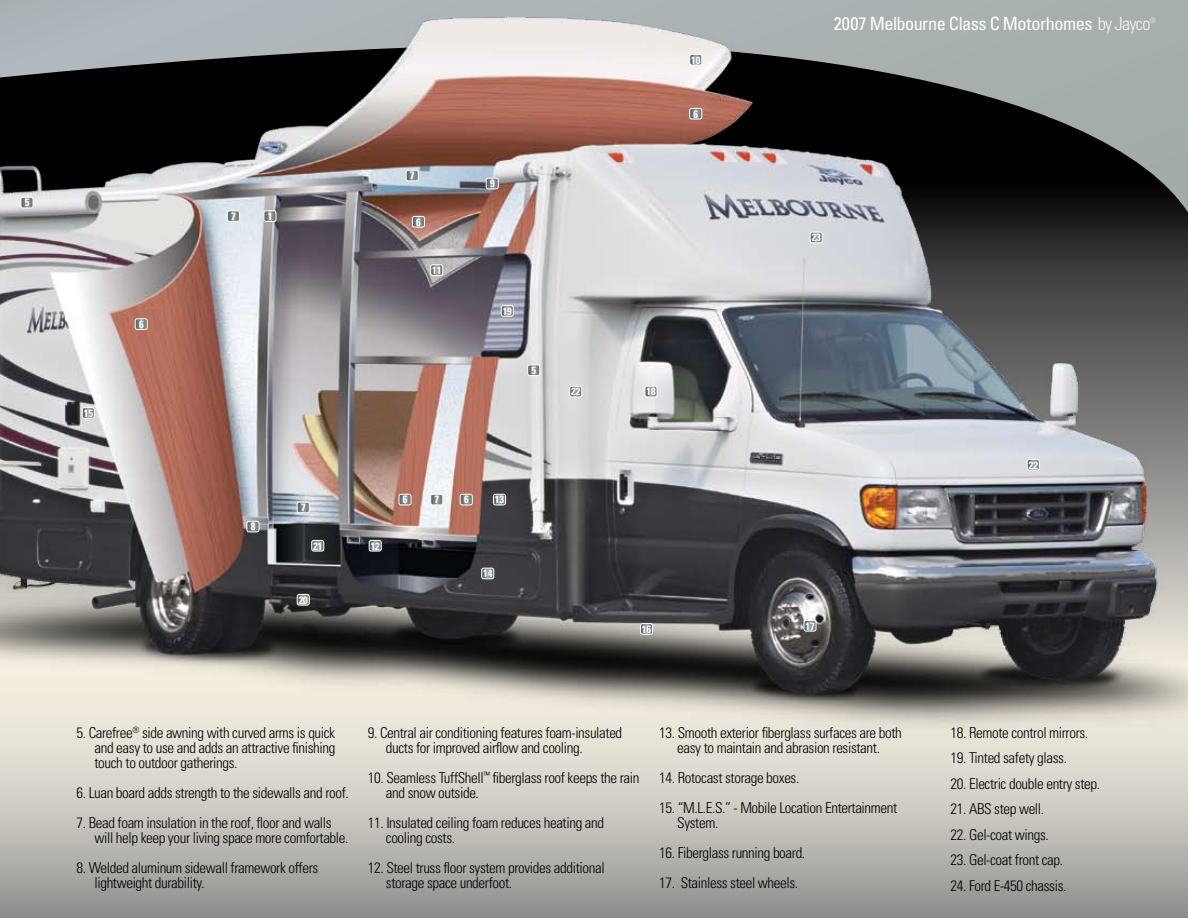
<style>
.page{position:relative;width:1188px;height:918px;background:#fff}
.page>*{position:absolute;margin:0;border:0;box-sizing:border-box;transform-origin:0 0}
.t1{font:condensed 18.15px "Univers";letter-spacing:-.025em;color:#fff}
.t2{font:300 condensed 15px/15px "Univers";letter-spacing:-.025em;color:#000}
.t3{font:700 condensed 10.5px "Univers";color:#fff}
.t4{font:300 condensed 7.65px "Univers";color:#faf7f1}
.s1{font-weight:300;color:#faf7f1}
</style>
<div class="page">
<svg style="left:0;top:742px;width:1188px;height:176px"></svg>
<img style="left:0;top:0;width:1188px;height:742px">
<svg style="left:21px;top:197px;width:12px;height:11px"></svg>
<div style="left:21px;top:197px;width:12px;height:11px;border:1px solid #fff;border-radius:2px"></div>
<svg style="left:135px;top:319px;width:12px;height:9px"></svg>
<div style="left:135px;top:319px;width:12px;height:11px;border:1px solid #fff;border-radius:2px"></div>
<svg style="left:227px;top:211px;width:13px;height:9px"></svg>
<div style="left:227px;top:211px;width:13px;height:11px;border:1px solid #fff;border-radius:2px"></div>
<svg style="left:264px;top:211px;width:12px;height:9px"></svg>
<div style="left:264px;top:211px;width:12px;height:11px;border:1px solid #fff;border-radius:2px"></div>
<svg style="left:406px;top:170px;width:12px;height:11px"></svg>
<div style="left:406px;top:170px;width:12px;height:11px;border:1px solid #fff;border-radius:2px"></div>
<svg style="left:486px;top:178px;width:12px;height:11px"></svg>
<div style="left:486px;top:178px;width:12px;height:11px;border:1px solid #fff;border-radius:2px"></div>
<svg style="left:412px;top:216px;width:11px;height:11px"></svg>
<div style="left:412px;top:216px;width:13px;height:11px;border:1px solid #fff;border-radius:2px"></div>
<svg style="left:432px;top:265px;width:11px;height:9px"></svg>
<div style="left:430px;top:265px;width:13px;height:11px;border:1px solid #fff;border-radius:2px"></div>
<svg style="left:690px;top:54px;width:12px;height:11px"></svg>
<div style="left:690px;top:54px;width:12px;height:11px;border:1px solid #fff;border-radius:2px"></div>
<svg style="left:690px;top:108px;width:12px;height:11px"></svg>
<div style="left:690px;top:108px;width:12px;height:11px;border:1px solid #fff;border-radius:2px"></div>
<svg style="left:247px;top:521px;width:12px;height:11px"></svg>
<div style="left:247px;top:521px;width:12px;height:11px;border:1px solid #fff;border-radius:2px"></div>
<svg style="left:297px;top:502px;width:12px;height:11px"></svg>
<div style="left:297px;top:502px;width:12px;height:11px;border:1px solid #fff;border-radius:2px"></div>
<svg style="left:369px;top:540px;width:12px;height:11px"></svg>
<div style="left:369px;top:540px;width:12px;height:11px;border:1px solid #fff;border-radius:2px"></div>
<svg style="left:399px;top:494px;width:12px;height:11px"></svg>
<div style="left:399px;top:494px;width:12px;height:11px;border:1px solid #fff;border-radius:2px"></div>
<svg style="left:432px;top:494px;width:11px;height:11px"></svg>
<div style="left:430px;top:494px;width:13px;height:11px;border:1px solid #fff;border-radius:2px"></div>
<svg style="left:460px;top:494px;width:12px;height:11px"></svg>
<div style="left:460px;top:494px;width:12px;height:11px;border:1px solid #fff;border-radius:2px"></div>
<svg style="left:493px;top:494px;width:13px;height:11px"></svg>
<div style="left:493px;top:494px;width:13px;height:11px;border:1px solid #fff;border-radius:2px"></div>
<svg style="left:482px;top:568px;width:12px;height:11px"></svg>
<div style="left:482px;top:568px;width:12px;height:11px;border:1px solid #fff;border-radius:2px"></div>
<svg style="left:82px;top:409px;width:12px;height:9px"></svg>
<div style="left:82px;top:407px;width:12px;height:11px;border:1px solid #fff;border-radius:2px"></div>
<svg style="left:640px;top:625px;width:13px;height:9px"></svg>
<div style="left:640px;top:623px;width:13px;height:11px;border:1px solid #fff;border-radius:2px"></div>
<svg style="left:804px;top:620px;width:12px;height:11px"></svg>
<div style="left:804px;top:620px;width:12px;height:11px;border:1px solid #fff;border-radius:2px"></div>
<svg style="left:645px;top:386px;width:12px;height:11px"></svg>
<div style="left:645px;top:386px;width:12px;height:11px;border:1px solid #fff;border-radius:2px"></div>
<svg style="left:501px;top:307px;width:12px;height:9px"></svg>
<div style="left:501px;top:305px;width:12px;height:11px;border:1px solid #fff;border-radius:2px"></div>
<svg style="left:297px;top:594px;width:12px;height:11px"></svg>
<div style="left:297px;top:594px;width:12px;height:11px;border:1px solid #fff;border-radius:2px"></div>
<svg style="left:312px;top:540px;width:12px;height:11px"></svg>
<div style="left:312px;top:540px;width:12px;height:11px;border:1px solid #fff;border-radius:2px"></div>
<svg style="left:570px;top:386px;width:12px;height:11px"></svg>
<div style="left:570px;top:386px;width:12px;height:11px;border:1px solid #fff;border-radius:2px"></div>
<svg style="left:528px;top:365px;width:12px;height:11px"></svg>
<div style="left:528px;top:365px;width:12px;height:11px;border:1px solid #fff;border-radius:2px"></div>
<svg style="left:810px;top:232px;width:12px;height:11px"></svg>
<div style="left:810px;top:232px;width:12px;height:11px;border:1px solid #fff;border-radius:2px"></div>
<svg style="left:1027px;top:459px;width:11px;height:11px"></svg>
<div style="left:1027px;top:459px;width:13px;height:11px;border:1px solid #fff;border-radius:2px"></div>
<p class="t3" style="left:25px;top:196px;width:6px">5</p>
<p class="t3" style="left:84px;top:407px;width:11px">15</p>
<p class="t3" style="left:139px;top:318px;width:6px">6</p>
<p class="t3" style="left:231px;top:210px;width:6px">7</p>
<p class="t3" style="left:268px;top:210px;width:6px">1</p>
<p class="t3" style="left:251px;top:520px;width:6px">8</p>
<p class="t3" style="left:301px;top:501px;width:6px">7</p>
<p class="t3" style="left:313px;top:539px;width:11px">21</p>
<p class="t3" style="left:299px;top:593px;width:11px">20</p>
<p class="t3" style="left:410px;top:169px;width:6px">7</p>
<p class="t3" style="left:416px;top:215px;width:6px">6</p>
<p class="t3" style="left:432px;top:264px;width:11px">11</p>
<p class="t3" style="left:490px;top:177px;width:6px">9</p>
<p class="t3" style="left:503px;top:305px;width:11px">19</p>
<p class="t3" style="left:532px;top:364px;width:6px">5</p>
<p class="t3" style="left:571px;top:385px;width:11px">22</p>
<p class="t3" style="left:371px;top:539px;width:11px">12</p>
<p class="t3" style="left:403px;top:493px;width:6px">6</p>
<p class="t3" style="left:435px;top:493px;width:6px">7</p>
<p class="t3" style="left:464px;top:493px;width:6px">6</p>
<p class="t3" style="left:495px;top:493px;width:11px">13</p>
<p class="t3" style="left:483px;top:567px;width:11px">14</p>
<p class="t3" style="left:691px;top:53px;width:11px">10</p>
<p class="t3" style="left:694px;top:107px;width:6px">6</p>
<p class="t3" style="left:646px;top:385px;width:11px">18</p>
<p class="t1" style="left:834px;top:12px;width:318px">2007 Melbourne Class C Motorhomes <span class="s1">by Jayco</span></p>
<p class="t4" style="left:1150px;top:16px;width:8px">®</p>
<p class="t3" style="left:812px;top:231px;width:11px">23</p>
<p class="t3" style="left:1029px;top:458px;width:11px">22</p>
<p class="t3" style="left:642px;top:623px;width:11px">16</p>
<p class="t3" style="left:805px;top:619px;width:11px">17</p>
<p class="t2" style="left:94px;top:725px;width:242px;text-align:justify;text-indent:-18px">5. Carefree<sup>®</sup> side awning with curved arms is quick and easy to use and adds an attractive finishing touch to outdoor gatherings.</p>
<p class="t2" style="left:76px;top:785px;width:274px">6. Luan board adds strength to the sidewalls and roof.</p>
<p class="t2" style="left:94px;top:815px;width:255px;text-indent:-18px">7. Bead foam insulation in the roof, floor and walls will help keep your living space more comfortable.</p>
<p class="t2" style="left:94px;top:860px;width:225px;text-indent:-18px">8. Welded aluminum sidewall framework offers lightweight durability.</p>
<p class="t2" style="left:386px;top:725px;width:238px;text-indent:-18px">9. Central air conditioning features foam-insulated ducts for improved airflow and cooling.</p>
<p class="t2" style="left:386px;top:770px;width:255px;text-indent:-18px">10. Seamless TuffShell<sup>™</sup> fiberglass roof keeps the rain and snow outside.</p>
<p class="t2" style="left:386px;top:815px;width:220px;text-indent:-18px">11. Insulated ceiling foam reduces heating and cooling costs.</p>
<p class="t2" style="left:386px;top:860px;width:220px;text-indent:-18px">12. Steel truss floor system provides additional storage space underfoot.</p>
<p class="t2" style="left:659px;top:725px;width:244px;text-align:center">13. Smooth exterior fiberglass surfaces are both easy to maintain and abrasion resistant.</p>
<p class="t2" style="left:659px;top:770px;width:142px">14. Rotocast storage boxes.</p>
<p class="t2" style="left:677px;top:800px;width:222px;text-indent:-18px">15. “M.L.E.S.” - Mobile Location Entertainment<br>System.</p>
<p class="t2" style="left:659px;top:845px;width:148px">16. Fiberglass running board.</p>
<p class="t2" style="left:659px;top:875px;width:140px">17. Stainless steel wheels.</p>
<p class="t2" style="left:951px;top:725px;width:139px">18. Remote control mirrors.</p>
<p class="t2" style="left:951px;top:751px;width:118px">19. Tinted safety glass.</p>
<p class="t2" style="left:951px;top:776px;width:151px">20. Electric double entry step.</p>
<p class="t2" style="left:951px;top:802px;width:95px">21. ABS step well.</p>
<p class="t2" style="left:951px;top:827px;width:100px">22. Gel-coat wings.</p>
<p class="t2" style="left:951px;top:853px;width:114px">23. Gel-coat front cap.</p>
<p class="t2" style="left:951px;top:878px;width:117px">24. Ford E-450 chassis.</p>
</div>
